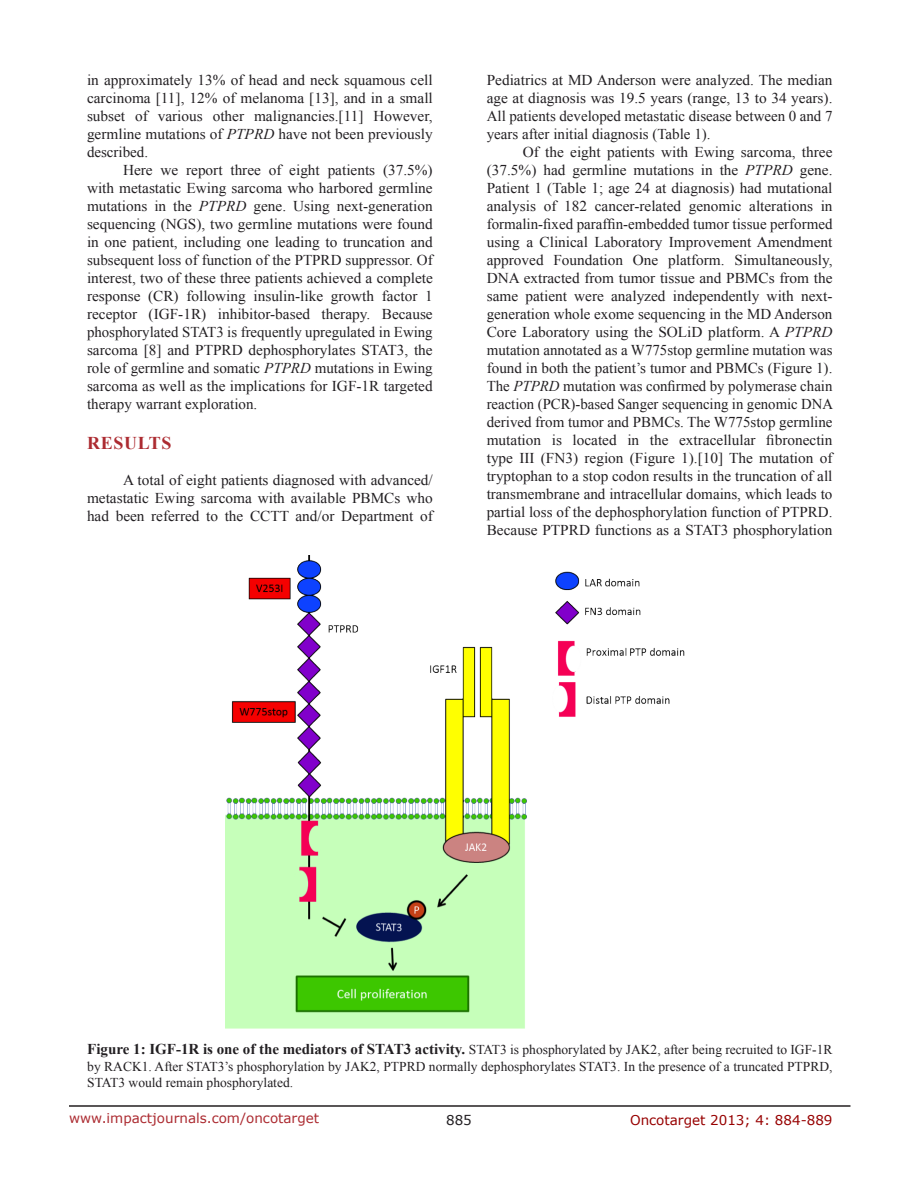
<style>
.page{position:relative;width:918px;height:1188px;background:#fff}
.page>*{position:absolute;margin:0;border:0;box-sizing:border-box;transform-origin:0 0}
.Heading{font:700 18px "Times New Roman";letter-spacing:.035em;color:#ac2b31}
.BodyText{font:15px/18px "Times New Roman";color:#221f22;text-align:justify}
.FigureText{font:13.5px/16.2px "Times New Roman";color:#221f22;text-align:justify}
.t1{font:13.5px "Verdana";color:#ac2b31}
.t2{font:13.5px "Verdana";color:#970000}
.t3{font:13.5px "Verdana";color:#221f22}
.s1{font-style:italic}
.s2{font-weight:700;font-size:15px}
</style>
<div class="page">
<hr style="left:69px;top:1105px;width:781px;height:2px;background:#231f20">
<img style="left:226px;top:556px;width:459px;height:472px">
<p class="BodyText" style="left:87px;top:71px;width:347px">in approximately 13% of head and neck squamous cell carcinoma [11], 12% of melanoma [13], and in a small subset of various other malignancies.[11] However, germline mutations of <span class="s1">PTPRD</span> have not been previously described.</p>
<p class="BodyText" style="left:87px;top:161px;width:347px;text-indent:36px">Here we report three of eight patients (37.5%) with metastatic Ewing sarcoma who harbored germline mutations in the <span class="s1">PTPRD</span> gene. Using next-generation sequencing (NGS), two germline mutations were found in one patient, including one leading to truncation and subsequent loss of function of the PTPRD suppressor. Of interest, two of these three patients achieved a complete response (CR) following insulin-like growth factor 1 receptor (IGF-1R) inhibitor-based therapy. Because phosphorylated STAT3 is frequently upregulated in Ewing sarcoma [8] and PTPRD dephosphorylates STAT3, the role of germline and somatic <span class="s1">PTPRD</span> mutations in Ewing sarcoma as well as the implications for IGF-1R targeted therapy warrant exploration.</p>
<p class="Heading" style="left:87px;top:430px;width:86px">RESULTS</p>
<p class="BodyText" style="left:87px;top:471px;width:347px;text-indent:36px">A total of eight patients diagnosed with advanced/ metastatic Ewing sarcoma with available PBMCs who had been referred to the CCTT and/or Department of</p>
<p class="BodyText" style="left:487px;top:71px;width:347px">Pediatrics at MD Anderson were analyzed. The median age at diagnosis was 19.5 years (range, 13 to 34 years).<br>All patients developed metastatic disease between 0 and 7 years after initial diagnosis (Table 1).</p>
<p class="BodyText" style="left:487px;top:143px;width:348px;text-indent:36px">Of the eight patients with Ewing sarcoma, three (37.5%) had germline mutations in the <span class="s1">PTPRD</span> gene.<br>Patient 1 (Table 1; age 24 at diagnosis) had mutational analysis of 182 cancer-related genomic alterations in formalin-fixed paraffin-embedded tumor tissue performed using a Clinical Laboratory Improvement Amendment approved Foundation One platform. Simultaneously, DNA extracted from tumor tissue and PBMCs from the same patient were analyzed independently with next&shy;generation whole exome sequencing in the MD Anderson Core Laboratory using the SOLiD platform. A <span class="s1">PTPRD </span>mutation annotated as a W775stop germline mutation was found in both the patient’s tumor and PBMCs (Figure 1).<br>The <span class="s1">PTPRD</span> mutation was confirmed by polymerase chain reaction (PCR)-based Sanger sequencing in genomic DNA derived from tumor and PBMCs. The W775stop germline mutation is located in the extracellular fibronectin type III (FN3) region (Figure 1).[10] The mutation of tryptophan to a stop codon results in the truncation of all transmembrane and intracellular domains, which leads to partial loss of the dephosphorylation function of PTPRD.<br>Because PTPRD functions as a STAT3 phosphorylation</p>
<p class="FigureText" style="left:87px;top:1041px;width:747px"><span class="s2">Figure 1: IGF-1R is one of the mediators of STAT3 activity.</span> STAT3 is phosphorylated by JAK2, after being recruited to IGF-1R by RACK1. After STAT3’s phosphorylation by JAK2, PTPRD normally dephosphorylates STAT3. In the presence of a truncated PTPRD, STAT3 would remain phosphorylated.</p>
<p class="t1" style="left:69px;top:1109px;width:252px">www.impactjournals.com/oncotarget</p>
<p class="t3" style="left:446px;top:1111px;width:27px">885</p>
<p class="t2" style="left:630px;top:1111px;width:204px">Oncotarget 2013; 4: 884-889</p>
</div>
